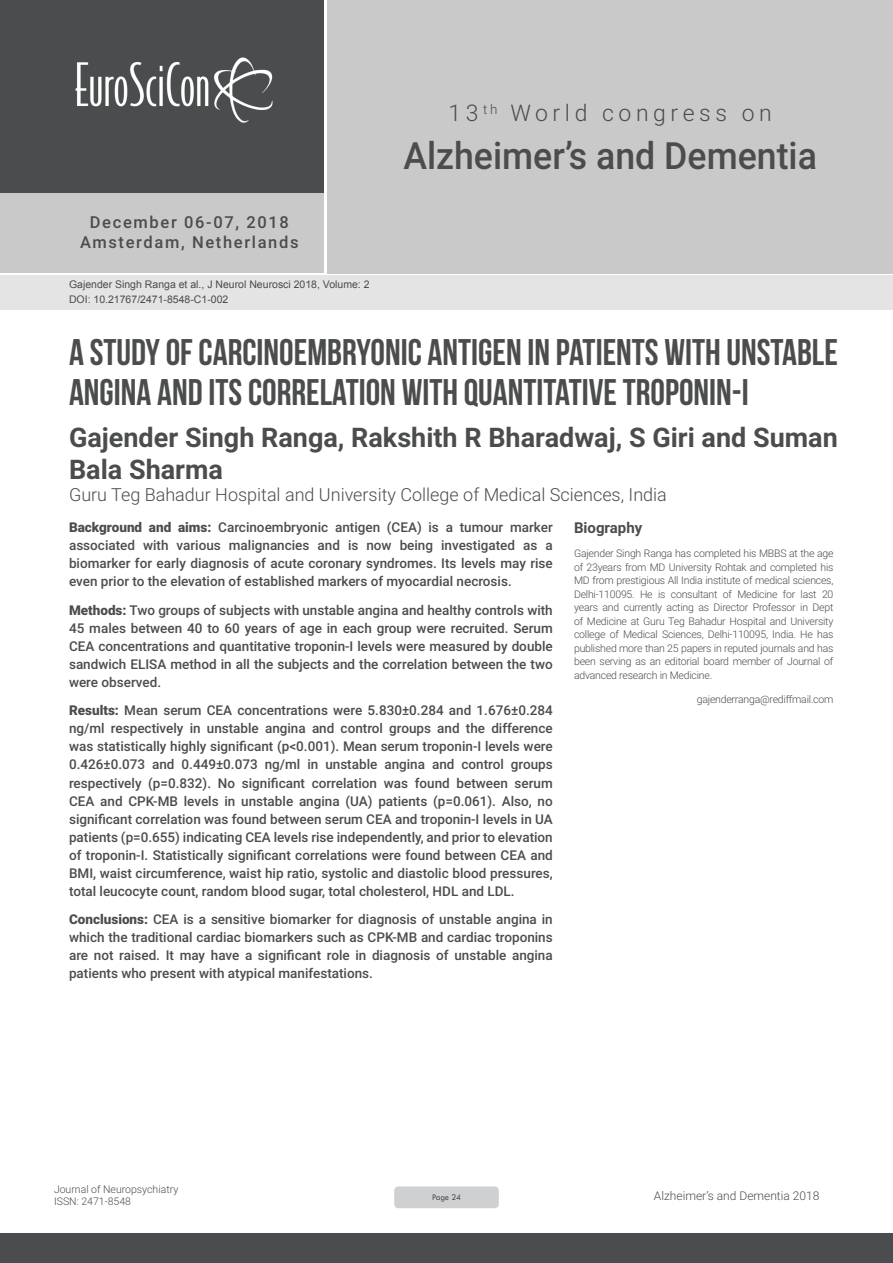
<style>
.page{position:relative;width:893px;height:1263px;background:#fff}
.page>*{position:absolute;margin:0;border:0;box-sizing:border-box;transform-origin:0 0}
.t1{font:500 37.5px "Roboto";color:#4b4c4d;scale:.95 1}
.t2{font:37.05px/40.8px "Bebas Neue";color:#4b4c4d}
.t3{font:700 27px/32.4px "Roboto";color:#4b4c4d}
.t4{font:300 22.95px "Roboto";letter-spacing:.2em;color:#4b4c4d}
.t5{font:300 18px "Roboto";color:#4b4c4d}
.t6{font:500 16.5px/19.8px "Roboto";letter-spacing:.1em;color:#4b4c4d;text-align:center}
.Bio_Heading{font:700 15px "Roboto";color:#4b4c4d}
.Abstract{font:500 13.5px/18px "Roboto";color:#4b4c4d;text-align:justify}
.t7{font:300 12px "Roboto";color:#4b4c4d}
.Biography{font:300 10.5px/13.5px "Roboto";letter-spacing:-.02em;color:#4b4c4d;text-align:justify}
.t8{font:10.5px "Arial";color:#4b4c4d}
.Biography-2{font:300 10.5px/12.6px "Roboto";color:#4b4c4d}
.t9{font:9px "Tw Cen";letter-spacing:-.02em;color:#4b4c4d;scale:.95 1}
.s1{font-weight:900}
</style>
<div class="page">
<div style="left:0;top:0;width:323px;height:193px;background:#4b4c4d"></div>
<div style="left:1px;top:193px;width:323px;height:80px;background:#c9c9c9"></div>
<div style="left:327px;top:0;width:566px;height:273px;background:#c9c9c9"></div>
<img style="left:75px;top:57px;width:198px;height:66px">
<div style="left:0;top:1233px;width:893px;height:30px;background:#4b4c4d"></div>
<div style="left:1px;top:275px;width:892px;height:35px;background:#e4e4e4"></div>
<div style="left:394px;top:1186px;width:105px;height:22px;background:#cfd0d2;border-radius:4px"></div>
<p class="t6" style="left:80px;top:211px;width:220px">December 06-07, 2018<br>Amsterdam, Netherlands</p>
<p class="t8" style="left:69px;top:278px;width:302px">Gajender Singh Ranga et al., J Neurol Neurosci 2018, Volume: 2</p>
<p class="t8" style="left:69px;top:292px;width:161px">DOI: 10.21767/2471-8548-C1-002</p>
<h3 class="t4" style="left:448px;top:97px;width:325px">13 <sup>th</sup> World congress on</h3>
<h1 class="t1" style="left:403px;top:129px;width:437px">Alzheimer’s and Dementia</h1>
<p class="t2" style="left:69px;top:331px;width:770px">A STUDY OF CARCINOEMBRYONIC ANTIGEN IN PATIENTS WITH UNSTABLE<br>ANGINA AND ITS CORRELATION WITH QUANTITATIVE TROPONIN-I</p>
<p class="t3" style="left:69px;top:420px;width:770px">Gajender Singh Ranga, Rakshith R Bharadwaj, S Giri and Suman<br>Bala Sharma</p>
<p class="t5" style="left:69px;top:482px;width:599px">Guru Teg Bahadur Hospital and University College of Medical Sciences, India</p>
<p class="Abstract" style="left:69px;top:518px;width:485px"><span class="s1">Background and aims:</span> Carcinoembryonic antigen (CEA) is a tumour marker associated with various malignancies and is now being investigated as a biomarker for early diagnosis of acute coronary syndromes. Its levels may rise even prior to the elevation of established markers of myocardial necrosis.</p>
<p class="Abstract" style="left:69px;top:600px;width:485px"><span class="s1">Methods:</span> Two groups of subjects with unstable angina and healthy controls with 45 males between 40 to 60 years of age in each group were recruited. Serum CEA concentrations and quantitative troponin-I levels were measured by double sandwich ELISA method in all the subjects and the correlation between the two were observed.</p>
<p class="Abstract" style="left:69px;top:701px;width:485px"><span class="s1">Results:</span> Mean serum CEA concentrations were 5.830±0.284 and 1.676±0.284 ng/ml respectively in unstable angina and control groups and the difference was statistically highly significant (p&lt;0.001). Mean serum troponin-I levels were 0.426±0.073 and 0.449±0.073 ng/ml in unstable angina and control groups respectively (p=0.832). No significant correlation was found between serum CEA and CPK-MB levels in unstable angina (UA) patients (p=0.061). Also, no significant correlation was found between serum CEA and troponin-I levels in UA patients (p=0.655) indicating CEA levels rise independently, and prior to elevation of troponin-I. Statistically significant correlations were found between CEA and BMI, waist circumference, waist hip ratio, systolic and diastolic blood pressures, total leucocyte count, random blood sugar, total cholesterol, HDL and LDL.</p>
<p class="Abstract" style="left:69px;top:910px;width:485px"><span class="s1">Conclusions:</span> CEA is a sensitive biomarker for diagnosis of unstable angina in which the traditional cardiac biomarkers such as CPK-MB and cardiac troponins are not raised. It may have a significant role in diagnosis of unstable angina patients who present with atypical manifestations.</p>
<p class="Bio_Heading" style="left:574px;top:517px;width:70px">Biography</p>
<p class="Biography" style="left:574px;top:547px;width:261px">Gajender Singh Ranga has completed his MBBS at the age of 23years from MD University Rohtak and completed his MD from prestigious All India institute of medical sciences, Delhi-110095. He is consultant of Medicine for last 20 years and currently acting as Director Professor in Dept of Medicine at Guru Teg Bahadur Hospital and University college of Medical Sciences, Delhi-110095, India. He has published more than 25 papers in reputed journals and has been serving as an editorial board member of Journal of advanced research in Medicine.</p>
<p class="Biography" style="left:697px;top:692px;width:138px">gajenderranga@rediffmail.com</p>
<p class="Biography-2" style="left:54px;top:1182px;width:126px">Journal of Neuropsychiatry<br>ISSN: 2471-8548</p>
<p class="t7" style="left:654px;top:1187px;width:167px">Alzheimer’s and Dementia 2018</p>
<p class="t9" style="left:432px;top:1192px;width:32px">Page 24</p>
</div>
